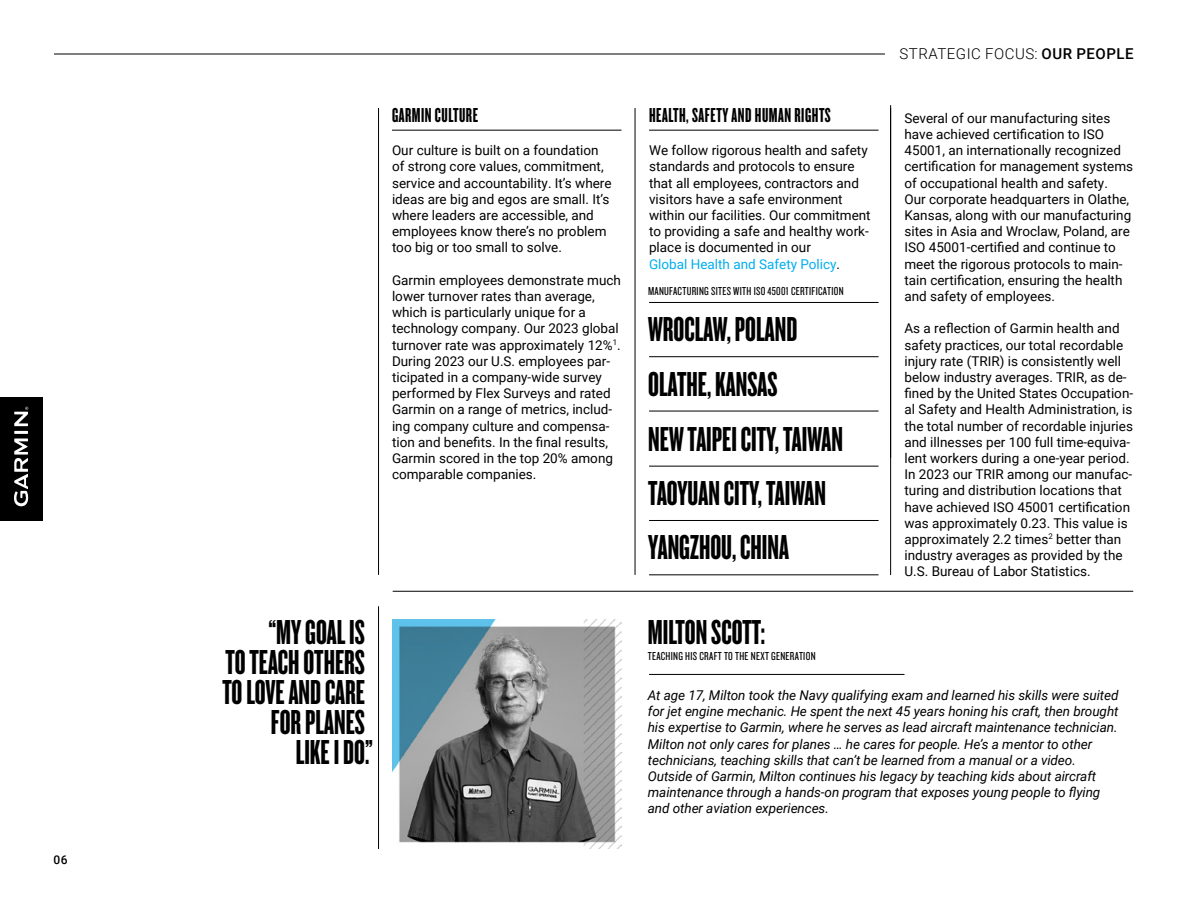
<style>
.page{position:relative;width:1188px;height:918px;background:#fff}
.page>*{position:absolute;margin:0;border:0;box-sizing:border-box;transform-origin:0 0}
.t1{font:36px/30px "Knockout 67 Full Bantamwt";color:#000;text-align:right}
.t2{font:21px "Knockout 67 Full Bantamwt";letter-spacing:.025em;color:#000}
.t3{font:300 15px "Roboto";letter-spacing:.035em;color:#000}
.t4{font:13.5px/16.2px "Roboto";color:#000}
.t5{font:italic 13.5px/16.2px "Roboto";letter-spacing:-.005em;color:#000}
.t6{font:12px "Knockout 28 Junior Feathrwt";letter-spacing:.025em;color:#000}
.t7{font:500 12px "Roboto";color:#000}
.s1{color:#00aeef}
.s2{font-weight:500}
</style>
<div class="page">
<hr style="left:378px;top:606px;width:1px;height:243px;background:#000">
<hr style="left:635px;top:108px;width:1px;height:467px;background:#000">
<hr style="left:378px;top:108px;width:1px;height:467px;background:#000">
<hr style="left:54px;top:54px;width:831px;height:1px;background:#000">
<hr style="left:890px;top:105px;width:1px;height:470px;background:#000">
<hr style="left:393px;top:591px;width:740px;height:1px;background:#000">
<hr style="left:649px;top:674px;width:255px;height:1px;background:#000">
<img style="left:392px;top:620px;width:230px;height:229px">
<hr style="left:392px;top:130px;width:230px;height:1px;background:#000">
<hr style="left:649px;top:302px;width:230px;height:1px;background:#000">
<hr style="left:649px;top:356px;width:230px;height:1px;background:#000">
<hr style="left:649px;top:411px;width:230px;height:1px;background:#000">
<hr style="left:649px;top:466px;width:230px;height:1px;background:#000">
<hr style="left:649px;top:520px;width:230px;height:1px;background:#000">
<hr style="left:649px;top:574px;width:230px;height:1px;background:#000">
<hr style="left:649px;top:130px;width:230px;height:1px;background:#000">
<div style="left:0;top:397px;width:42px;height:124px;background:#000"></div>
<svg style="left:14px;top:407px;width:14px;height:99px"></svg>
<p class="t7" style="left:53px;top:851px;width:16px">06</p>
<h2 class="t2" style="left:392px;top:103px;width:88px">GARMIN CULTURE</h2>
<p class="t4" style="left:392px;top:142px;width:221px">Our culture is built on a foundation of strong core values, commitment, service and accountability. It’s where ideas are big and egos are small. It’s where leaders are accessible, and employees know there’s no problem too big or too small to solve.</p>
<p class="t4" style="left:392px;top:271px;width:230px">Garmin employees demonstrate much lower turnover rates than average, which is particularly unique for a technology company. Our 2023 global turnover rate was approximately 12%<sup>1</sup>.<br>During 2023 our U.S. employees par&shy;ticipated in a company-wide survey performed by Flex Surveys and rated Garmin on a range of metrics, includ&shy;ing company culture and compensa&shy;tion and benefits. In the final results, Garmin scored in the top 20% among comparable companies.</p>
<h1 class="t1" style="left:222px;top:616px;width:152px">“MY GOAL IS<br>TO TEACH OTHERS<br>TO LOVE AND CARE<br>FOR PLANES<br>LIKE I DO.”</h1>
<h2 class="t2" style="left:649px;top:103px;width:183px">HEALTH, SAFETY AND HUMAN RIGHTS</h2>
<p class="t4" style="left:649px;top:142px;width:223px">We follow rigorous health and safety standards and protocols to ensure that all employees, contractors and visitors have a safe environment within our facilities. Our commitment to providing a safe and healthy work&shy;place is documented in our<br><span class="s1">Global Health and Safety Policy</span>.</p>
<p class="t6" style="left:648px;top:283px;width:197px">MANUFACTURING SITES WITH ISO 45001 CERTIFICATION</p>
<h1 class="t1" style="left:648px;top:314px;width:150px">WROCLAW, POLAND</h1>
<h1 class="t1" style="left:648px;top:356px;width:196px;line-height:54.6px;text-align:left">OLATHE, KANSAS<br>NEW TAIPEI CITY, TAIWAN<br>TAOYUAN CITY, TAIWAN<br>YANGZHOU, CHINA</h1>
<h1 class="t1" style="left:648px;top:616px;width:119px">MILTON SCOTT:</h1>
<p class="t6" style="left:648px;top:649px;width:169px">TEACHING HIS CRAFT TO THE NEXT GENERATION</p>
<p class="t3" style="left:900px;top:43px;width:236px">STRATEGIC FOCUS: <span class="s2">OUR PEOPLE</span></p>
<p class="t4" style="left:904px;top:109px;width:230px">Several of our manufacturing sites have achieved certification to ISO 45001, an internationally recognized certification for management systems of occupational health and safety.<br>Our corporate headquarters in Olathe, Kansas, along with our manufacturing sites in Asia and Wroclaw, Poland, are ISO 45001-certified and continue to meet the rigorous protocols to main&shy;tain certification, ensuring the health and safety of employees.</p>
<p class="t4" style="left:904px;top:320px;width:230px">As a reflection of Garmin health and safety practices, our total recordable injury rate (TRIR) is consistently well below industry averages. TRIR, as de&shy;fined by the United States Occupation&shy;al Safety and Health Administration, is the total number of recordable injuries and illnesses per 100 full time-equiva&shy;lent workers during a one-year period.<br>In 2023 our TRIR among our manufac&shy;turing and distribution locations that have achieved ISO 45001 certification was approximately 0.23. This value is approximately 2.2 times<sup>2</sup> better than industry averages as provided by the U.S. Bureau of Labor Statistics.</p>
<p class="t5" style="left:648px;top:687px;width:472px">At age 17, Milton took the Navy qualifying exam and learned his skills were suited for jet engine mechanic. He spent the next 45 years honing his craft, then brought his expertise to Garmin, where he serves as lead aircraft maintenance technician.<br>Milton not only cares for planes … he cares for people. He’s a mentor to other technicians, teaching skills that can’t be learned from a manual or a video.<br>Outside of Garmin, Milton continues his legacy by teaching kids about aircraft maintenance through a hands-on program that exposes young people to flying and other aviation experiences.</p>
</div>
